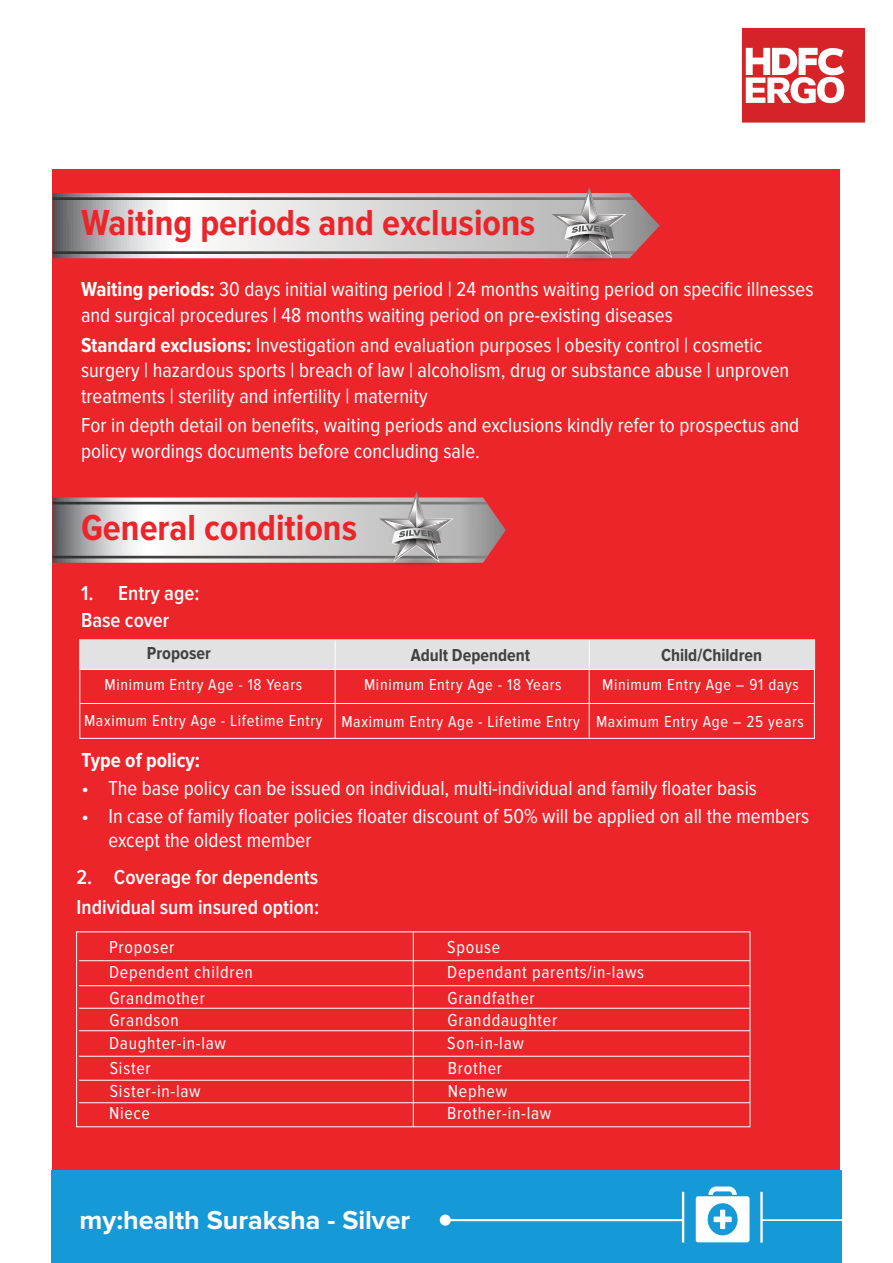
<style>
.page{position:relative;width:893px;height:1263px;background:#fff}
.page>*{position:absolute;margin:0;border:0;box-sizing:border-box;transform-origin:0 0}
.t1{font:700 37.5px "Proxima Nova Cond";color:#ec252a}
.t2{font:700 26.85px "Proxima Nova";color:#fff}
.t3{font:21px/25.5px "Proxima Nova Cond";color:#fff}
.t4{font:600 21px/26.8px "Proxima Nova Cond";color:#fff}
.t5{font:700 21px "Proxima Nova Cond";color:#fff}
.t6{font:18px/22.4px "Proxima Nova Cond";letter-spacing:.04em;color:#fff}
.t7{font:700 18px "Proxima Nova Cond";color:#414142}
.t8{font:16.5px "Proxima Nova Cond";letter-spacing:.04em;color:#fff}
.s1{font-weight:700}
</style>
<div class="page">
<div style="left:53px;top:170px;width:787px;height:1021px;background:#ec252a"></div>
<div style="left:51px;top:1170px;width:791px;height:93px;background:#169ad7"></div>
<svg style="left:696px;top:1186px;width:53px;height:56px"></svg>
<hr style="left:761px;top:1219px;width:81px;height:2px;background:#fff">
<hr style="left:760px;top:1192px;width:3px;height:50px;background:#fff">
<hr style="left:450px;top:1219px;width:233px;height:2px;background:#fff">
<hr style="left:682px;top:1192px;width:2px;height:50px;background:#fff">
<div style="left:440px;top:1214px;width:11px;height:12px;background:#fff;border-radius:50%"></div>
<img style="left:516px;top:258px;width:114px;height:3px">
<svg style="left:53px;top:187px;width:607px;height:71px"></svg>
<svg style="left:53px;top:491px;width:453px;height:72px"></svg>
<div style="left:79px;top:639px;width:737px;height:30px;background:#e2e2e2"></div>
<hr style="left:335px;top:640px;width:1px;height:98px;background:#fff">
<svg style="left:79px;top:669px;width:736px;height:70px"></svg>
<hr style="left:589px;top:640px;width:1px;height:98px;background:#fff">
<svg style="left:76px;top:931px;width:675px;height:196px"></svg>
<hr style="left:79px;top:985px;width:671px;height:1px;background:#fff">
<hr style="left:79px;top:1008px;width:671px;height:1px;background:#fff">
<hr style="left:79px;top:1030px;width:671px;height:1px;background:#fff">
<hr style="left:79px;top:1056px;width:671px;height:1px;background:#fff">
<hr style="left:79px;top:1080px;width:671px;height:1px;background:#fff">
<hr style="left:79px;top:1102px;width:671px;height:1px;background:#fff">
<div style="left:740px;top:26px;width:127px;height:98px;background:#d52328;border:2px solid #fff"></div>
<svg style="left:746px;top:48px;width:98px;height:55px"></svg>
<h1 class="t1" style="left:81px;top:202px;width:456px">Waiting periods and exclusions</h1>
<p class="t3" style="left:81px;top:277px;width:734px"><span class="s1">Waiting periods:</span> 30 days initial waiting period | 24 months waiting period on specific illnesses and surgical procedures | 48 months waiting period on pre-existing diseases</p>
<p class="t3" style="left:81px;top:332px;width:710px"><span class="s1">Standard exclusions:</span> Investigation and evaluation purposes | obesity control | cosmetic surgery | hazardous sports | breach of law | alcoholism, drug or substance abuse | unproven treatments | sterility and infertility | maternity</p>
<p class="t3" style="left:81px;top:413px;width:720px">For in depth detail on benefits, waiting periods and exclusions kindly refer to prospectus and policy wordings documents before concluding sale.</p>
<h1 class="t1" style="left:81px;top:506px;width:278px">General conditions</h1>
<p class="t4" style="left:81px;top:581px;width:120px">1. Entry age:<br>Base cover</p>
<p class="t7" style="left:147px;top:643px;width:66px">Proposer</p>
<p class="t8" style="left:105px;top:675px;width:199px">Minimum Entry Age - 18 Years</p>
<p class="t8" style="left:84px;top:712px;width:240px">Maximum Entry Age - Lifetime Entry</p>
<p class="t7" style="left:411px;top:645px;width:121px">Adult Dependent</p>
<p class="t7" style="left:661px;top:645px;width:103px">Child/Children</p>
<p class="t8" style="left:364px;top:675px;width:199px">Minimum Entry Age - 18 Years</p>
<p class="t8" style="left:341px;top:712px;width:240px">Maximum Entry Age - Lifetime Entry</p>
<p class="t8" style="left:602px;top:675px;width:198px">Minimum Entry Age – 91 days</p>
<p class="t8" style="left:596px;top:712px;width:209px">Maximum Entry Age – 25 years</p>
<p class="t5" style="left:81px;top:748px;width:120px">Type of policy:</p>
<p class="t3" style="left:81px;top:776px;width:677px">• The base policy can be issued on individual, multi-individual and family floater basis</p>
<p class="t3" style="left:108px;top:805px;width:702px;line-height:24px;text-indent:-27px">• In case of family floater policies floater discount of 50% will be applied on all the members except the oldest member</p>
<p class="t4" style="left:77px;top:863px;width:244px;line-height:29.8px">2. Coverage for dependents<br>Individual sum insured option:</p>
<p class="t6" style="left:109px;top:934px;width:145px;line-height:25.5px">Proposer<br>Dependent children<br>Grandmother</p>
<p class="t6" style="left:109px;top:1009px;width:119px">Grandson<br>Daughter-in-law</p>
<p class="t6" style="left:109px;top:1057px;width:93px">Sister<br>Sister-in-law<br>Niece</p>
<p class="t2" style="left:80px;top:1204px;width:332px">my:health Suraksha - Silver</p>
<p class="t6" style="left:447px;top:934px;width:198px;line-height:25.5px">Spouse<br>Dependant parents/in-laws<br>Grandfather</p>
<p class="t6" style="left:447px;top:1009px;width:112px">Granddaughter<br>Son-in-law</p>
<p class="t6" style="left:447px;top:1057px;width:106px">Brother<br>Nephew<br>Brother-in-law</p>
</div>
